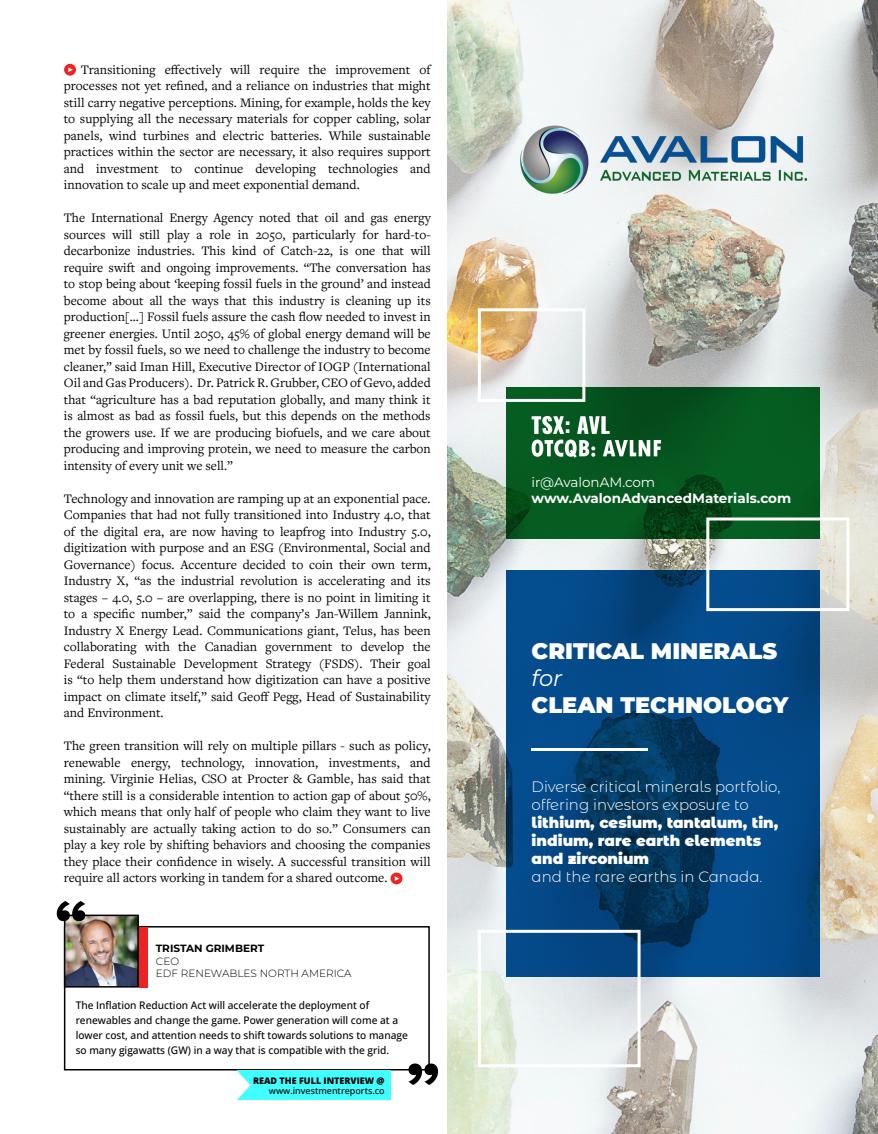
<style>
.page{position:relative;width:878px;height:1134px;background:#fff}
.page>*{position:absolute;margin:0;border:0;box-sizing:border-box;transform-origin:0 0}
.t1{font:900 22.5px "Montserrat";color:#fff}
.t2{font:italic 22.5px "Montserrat";color:#fff}
.t3{font:300 15px/18px "Montserrat Alternates";color:#fff}
.t4{font:900 15px/18px "Montserrat Alternates";color:#fff}
.t5{font:13.5px/16.5px "Freight Text Pro";color:#000;text-align:justify}
.t6{font:700 13.5px "Montserrat";color:#fff}
.t7{font:13.5px "Montserrat";color:#fff}
.t8{font:500 10.5px/15px "Open Sans";color:#000}
.t9{font:300 10.5px/12.6px "Montserrat";color:#000}
.t10{font:700 10.5px "Montserrat";color:#000}
.t11{font:500 9px "Open Sans";color:#000}
.t12{font:800 9px "Open Sans";color:#000}
</style>
<div class="page">
<div style="left:64px;top:64px;width:12px;height:12px;background:#ed2323;border-radius:50%"></div>
<svg style="left:68px;top:67px;width:5px;height:5px"></svg>
<div style="left:64px;top:926px;width:366px;height:145px;border:2px solid #000"></div>
<svg style="left:408px;top:1064px;width:30px;height:21px"></svg>
<img style="left:67px;top:918px;width:69px;height:67px">
<div style="left:64px;top:915px;width:75px;height:73px;border:2px solid #000"></div>
<svg style="left:57px;top:901px;width:28px;height:20px"></svg>
<div style="left:139px;top:927px;width:9px;height:61px;background:#ed2323"></div>
<svg style="left:390px;top:873px;width:12px;height:11px"></svg>
<svg style="left:395px;top:876px;width:4px;height:5px"></svg>
<img style="left:447px;top:0;width:431px;height:1134px">
<svg style="left:506px;top:387px;width:313px;height:152px;background:#05561e"></svg>
<svg style="left:506px;top:570px;width:313px;height:407px;background:#04457d"></svg>
<hr style="left:531px;top:749px;width:116px;height:2px;background:#fff">
<svg style="left:531px;top:416px;width:78px;height:18px"></svg>
<img style="left:519px;top:126px;width:287px;height:72px">
<div style="left:706px;top:517px;width:143px;height:94px;border:3px solid #fff"></div>
<div style="left:478px;top:308px;width:107px;height:94px;border:3px solid #fff"></div>
<div style="left:478px;top:930px;width:162px;height:137px;border:3px solid #fff"></div>
<svg style="left:531px;top:440px;width:130px;height:18px"></svg>
<div style="left:237px;top:1071px;width:153px;height:29px;background:#42ffff"></div>
<svg style="left:237px;top:1071px;width:13px;height:29px"></svg>
<p class="t5" style="left:64px;top:61px;width:368px;text-indent:17px">Transitioning effectively will require the improvement of processes not yet refined, and a reliance on industries that might still carry negative perceptions. Mining, for example, holds the key to supplying all the necessary materials for copper cabling, solar panels, wind turbines and electric batteries. While sustainable practices within the sector are necessary, it also requires support and investment to continue developing technologies and innovation to scale up and meet exponential demand.</p>
<p class="t5" style="left:64px;top:209px;width:368px">The International Energy Agency noted that oil and gas energy sources will still play a role in 2050, particularly for hard-to&shy;decarbonize industries. This kind of Catch-22, is one that will require swift and ongoing improvements. “The conversation has to stop being about ‘keeping fossil fuels in the ground’ and instead become about all the ways that this industry is cleaning up its production[...] Fossil fuels assure the cash flow needed to invest in greener energies. Until 2050, 45% of global energy demand will be met by fossil fuels, so we need to challenge the industry to become cleaner,” said Iman Hill, Executive Director of IOGP (International Oil and Gas Producers). Dr. Patrick R. Grubber, CEO of Gevo, added that “agriculture has a bad reputation globally, and many think it is almost as bad as fossil fuels, but this depends on the methods the growers use. If we are producing biofuels, and we care about producing and improving protein, we need to measure the carbon intensity of every unit we sell.”</p>
<p class="t5" style="left:64px;top:490px;width:368px">Technology and innovation are ramping up at an exponential pace.<br>Companies that had not fully transitioned into Industry 4.0, that of the digital era, are now having to leapfrog into Industry 5.0, digitization with purpose and an ESG (Environmental, Social and Governance) focus. Accenture decided to coin their own term, Industry X, “as the industrial revolution is accelerating and its stages – 4.0, 5.0 – are overlapping, there is no point in limiting it to a specific number,” said the company’s Jan-Willem Jannink, Industry X Energy Lead. Communications giant, Telus, has been collaborating with the Canadian government to develop the Federal Sustainable Development Strategy (FSDS). Their goal is “to help them understand how digitization can have a positive impact on climate itself,” said Geoff Pegg, Head of Sustainability and Environment.</p>
<p class="t5" style="left:64px;top:737px;width:368px">The green transition will rely on multiple pillars - such as policy, renewable energy, technology, innovation, investments, and mining. Virginie Helias, CSO at Procter &amp; Gamble, has said that “there still is a considerable intention to action gap of about 50%, which means that only half of people who claim they want to live sustainably are actually taking action to do so.” Consumers can play a key role by shifting behaviors and choosing the companies they place their confidence in wisely. A successful transition will require all actors working in tandem for a shared outcome.</p>
<p class="t10" style="left:156px;top:942px;width:110px">TRISTAN GRIMBERT</p>
<p class="t9" style="left:156px;top:955px;width:197px">CEO<br>EDF RENEWABLES NORTH AMERICA</p>
<p class="t8" style="left:76px;top:998px;width:334px">The Inflation Reduction Act will accelerate the deployment of renewables and change the game. Power generation will come at a lower cost, and attention needs to shift towards solutions to manage so many gigawatts (GW) in a way that is compatible with the grid.</p>
<p class="t12" style="left:253px;top:1074px;width:133px">READ THE FULL INTERVIEW @</p>
<p class="t11" style="left:269px;top:1085px;width:117px">www.investmentreports.co</p>
<p class="t7" style="left:531px;top:473px;width:125px">ir@AvalonAM.com</p>
<p class="t6" style="left:531px;top:489px;width:261px">www.AvalonAdvancedMaterials.com</p>
<h1 class="t1" style="left:531px;top:636px;width:247px">CRITICAL MINERALS</h1>
<h1 class="t2" style="left:531px;top:663px;width:32px">for</h1>
<h1 class="t1" style="left:531px;top:690px;width:258px">CLEAN TECHNOLOGY</h1>
<p class="t3" style="left:531px;top:778px;width:250px">Diverse critical minerals portfolio, offering investors exposure to</p>
<p class="t4" style="left:531px;top:813px;width:248px">lithium, cesium, tantalum, tin, indium, rare earth elements and zirconium</p>
<p class="t3" style="left:531px;top:868px;width:232px">and the rare earths in Canada.</p>
</div>
